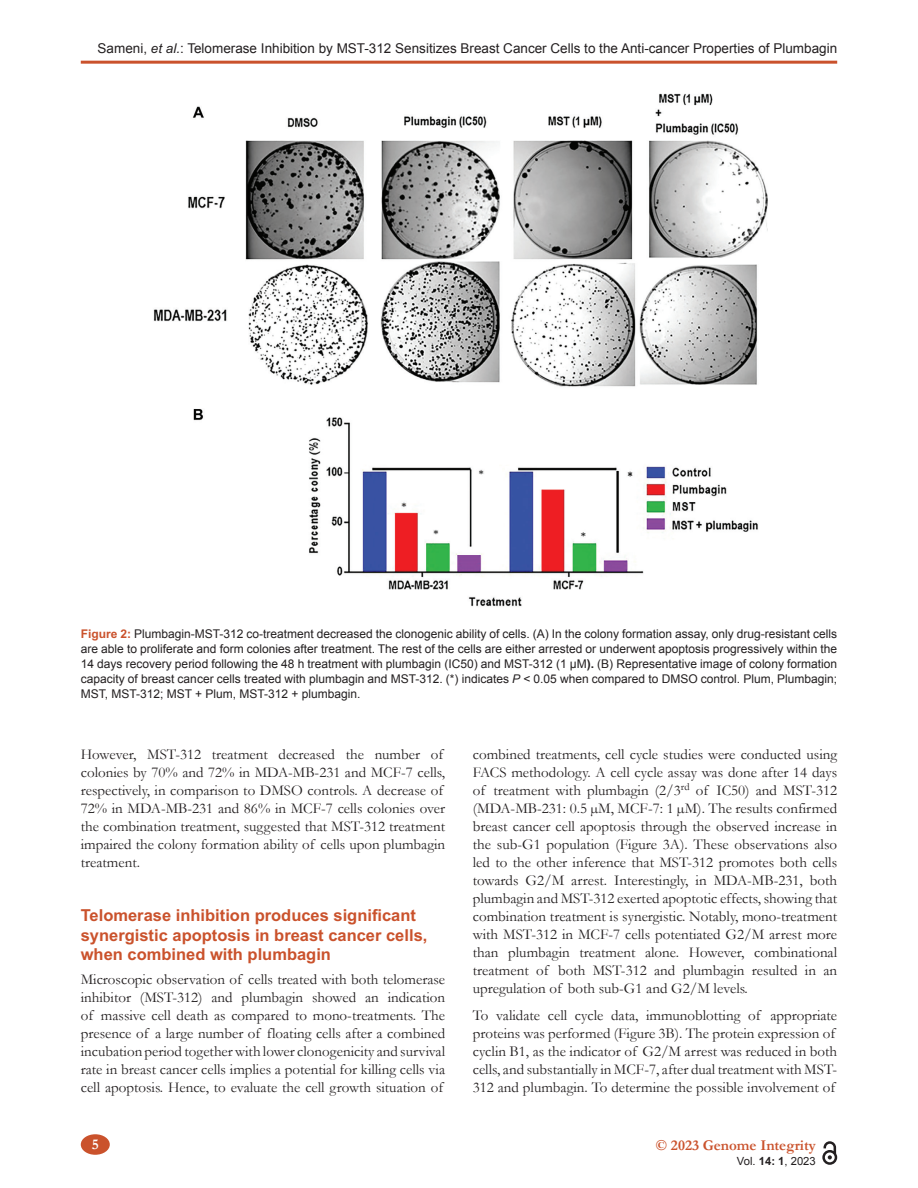
<style>
.page{position:relative;width:918px;height:1188px;background:#fff}
.page>*{position:absolute;margin:0;border:0;box-sizing:border-box;transform-origin:0 0}
.t1{font:700 16.5px/19.5px "Arial";color:#ca522c}
.t2{font:15px/18px "Garamond";color:#231f20}
.t3{font:700 15px "Garamond";color:#ca522c}
.t4{font:700 15px "Garamond";color:#fff}
.t5{font:13.5px "Arial";color:#231f20}
.t6{font:12px/15px "Arial";color:#231f20;text-align:justify}
.t7{font:11.25px "Arial";color:#231f20}
.s1{font-style:italic}
.s2{font-weight:700;color:#ca522c}
.s3{font-weight:700}
</style>
<div class="page">
<hr style="left:81px;top:61px;width:756px;height:3px;background:#ca522c">
<div style="left:81px;top:1134px;width:29px;height:21px;background:#ca522c;border-radius:50%"></div>
<svg style="left:822px;top:1141px;width:15px;height:24px"></svg>
<img style="left:153px;top:93px;width:614px;height:514px">
<p class="t5" style="left:98px;top:40px;width:741px">Sameni, <span class="s1">et al.</span>: Telomerase Inhibition by MST-312 Sensitizes Breast Cancer Cells to the Anti-cancer Properties of Plumbagin</p>
<p class="t6" style="left:81px;top:626px;width:758px"><span class="s2">Figure 2:</span> Plumbagin-MST-312 co-treatment decreased the clonogenic ability of cells. (A) In the colony formation assay, only drug-resistant cells are able to proliferate and form colonies after treatment. The rest of the cells are either arrested or underwent apoptosis progressively within the 14 days recovery period following the 48 h treatment with plumbagin (IC50) and MST-312 (1 μM<span class="s3">).</span> (B) Representative image of colony formation capacity of breast cancer cells treated with plumbagin and MST-312. (*) indicates <span class="s1">P</span> &lt; 0.05 when compared to DMSO control. Plum, Plumbagin; MST, MST-312; MST + Plum, MST-312 + plumbagin.</p>
<p class="t2" style="left:81px;top:745px;width:366px">However, MST-312 treatment decreased the number of colonies by 70% and 72% in MDA-MB-231 and MCF-7 cells, respectively, in comparison to DMSO controls. A decrease of 72% in MDA-MB-231 and 86% in MCF-7 cells colonies over the combination treatment, suggested that MST-312 treatment impaired the colony formation ability of cells upon plumbagin treatment.</p>
<p class="t1" style="left:81px;top:906px;width:348px">Telomerase inhibition produces significant synergistic apoptosis in breast cancer cells, when combined with plumbagin</p>
<p class="t2" style="left:81px;top:970px;width:366px;text-align:justify">Microscopic observation of cells treated with both telomerase inhibitor (MST-312) and plumbagin showed an indication of massive cell death as compared to mono-treatments. The presence of a large number of floating cells after a combined incubation period together with lower clonogenicity and survival rate in breast cancer cells implies a potential for killing cells via cell apoptosis. Hence, to evaluate the cell growth situation of</p>
<p class="t2" style="left:473px;top:745px;width:366px;text-align:justify">combined treatments, cell cycle studies were conducted using FACS methodology. A cell cycle assay was done after 14 days of treatment with plumbagin (2/3<sup>rd</sup> of IC50) and MST-312 (MDA-MB-231: 0.5 µM, MCF-7: 1 µM). The results confirmed breast cancer cell apoptosis through the observed increase in the sub-G1 population (Figure 3A). These observations also led to the other inference that MST-312 promotes both cells towards G2/M arrest. Interestingly, in MDA-MB-231, both plumbagin and MST-312 exerted apoptotic effects, showing that combination treatment is synergistic. Notably, mono-treatment with MST-312 in MCF-7 cells potentiated G2/M arrest more than plumbagin treatment alone. However, combinational treatment of both MST-312 and plumbagin resulted in an upregulation of both sub-G1 and G2/M levels.</p>
<p class="t2" style="left:473px;top:1006px;width:366px">To validate cell cycle data, immunoblotting of appropriate proteins was performed (Figure 3B). The protein expression of cyclin B1, as the indicator of G2/M arrest was reduced in both cells, and substantially in MCF-7, after dual treatment with MST-312 and plumbagin. To determine the possible involvement of</p>
<p class="t4" style="left:92px;top:1134px;width:9px">5</p>
<p class="t3" style="left:656px;top:1135px;width:161px">© 2023 Genome Integrity</p>
<p class="t7" style="left:737px;top:1153px;width:80px">Vol. <span class="s3">14: 1</span>, 2023</p>
</div>
